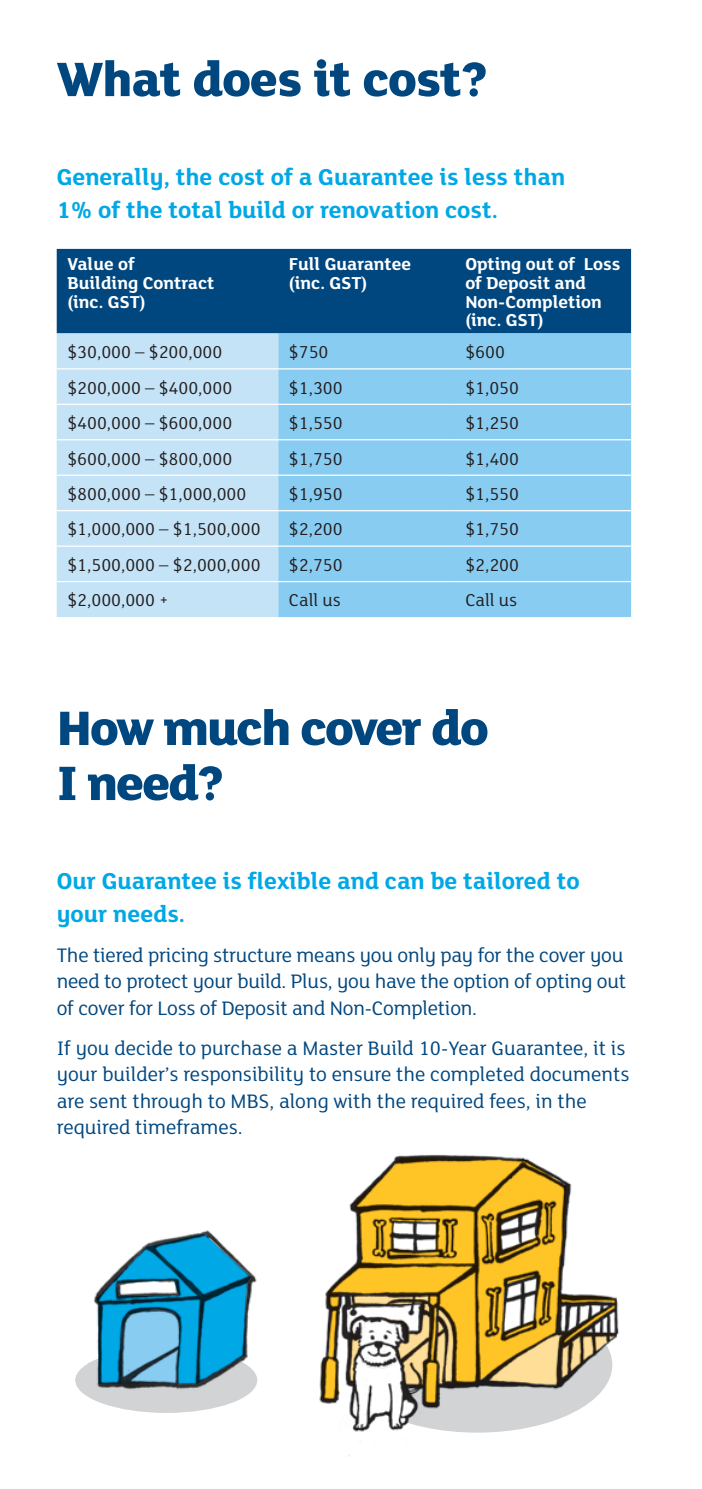
<style>
.page{position:relative;width:702px;height:1489px;background:#fff}
.page>*{position:absolute;margin:0;border:0;box-sizing:border-box;transform-origin:0 0}
.t1{font:800 52.5px/55px "FS Lola";letter-spacing:-.035em;color:#00477f}
.t2{font:700 25px/32.5px "FS Lola";color:#00a8e5}
.t3{font:21.25px/26.2px "FS Lola";letter-spacing:-.01em;color:#00477f}
.t4{font:18.75px "FS Lola";color:#231f20}
.t5{font:700 18.75px/18.8px "FS Lola";color:#fff}
</style>
<div class="page">
<div style="left:57px;top:249px;width:574px;height:84px;background:#00477f"></div>
<div style="left:57px;top:333px;width:221px;height:284px;background:#c4e3f7"></div>
<div style="left:278px;top:333px;width:353px;height:284px;background:#89ccf1"></div>
<hr style="left:57px;top:368px;width:221px;height:1px;background:#fff">
<hr style="left:278px;top:368px;width:176px;height:1px;background:#fff">
<hr style="left:454px;top:368px;width:177px;height:1px;background:#fff">
<hr style="left:57px;top:403px;width:221px;height:2px;background:#fff">
<hr style="left:278px;top:403px;width:176px;height:2px;background:#fff">
<hr style="left:454px;top:403px;width:177px;height:2px;background:#fff">
<hr style="left:57px;top:439px;width:221px;height:1px;background:#fff">
<hr style="left:278px;top:439px;width:176px;height:1px;background:#fff">
<hr style="left:454px;top:439px;width:177px;height:1px;background:#fff">
<hr style="left:57px;top:474px;width:221px;height:2px;background:#fff">
<hr style="left:278px;top:474px;width:176px;height:2px;background:#fff">
<hr style="left:454px;top:474px;width:177px;height:2px;background:#fff">
<hr style="left:57px;top:510px;width:221px;height:1px;background:#fff">
<hr style="left:278px;top:510px;width:176px;height:1px;background:#fff">
<hr style="left:454px;top:510px;width:177px;height:1px;background:#fff">
<hr style="left:57px;top:545px;width:221px;height:1px;background:#fff">
<hr style="left:278px;top:545px;width:176px;height:1px;background:#fff">
<hr style="left:454px;top:545px;width:177px;height:1px;background:#fff">
<hr style="left:57px;top:581px;width:221px;height:1px;background:#fff">
<hr style="left:278px;top:581px;width:176px;height:1px;background:#fff">
<hr style="left:454px;top:581px;width:177px;height:1px;background:#fff">
<img style="left:75px;top:1230px;width:183px;height:183px">
<img style="left:319px;top:1154px;width:300px;height:302px">
<h1 class="t1" style="left:57px;top:49px;width:433px">What does it cost?</h1>
<p class="t2" style="left:57px;top:160px;width:510px">Generally, the cost of a Guarantee is less than<br>1% of the total build or renovation cost.</p>
<p class="t5" style="left:67px;top:253px;width:148px">Value of<br>Building Contract (inc. GST)</p>
<p class="t5" style="left:289px;top:253px;width:124px">Full Guarantee (inc. GST)</p>
<p class="t5" style="left:465px;top:253px;width:156px">Opting out of Loss of Deposit and<br>Non-Completion (inc. GST)</p>
<p class="t4" style="left:67px;top:340px;width:156px">$30,000 – $200,000</p>
<p class="t4" style="left:289px;top:340px;width:41px">$750</p>
<p class="t4" style="left:465px;top:340px;width:41px">$600</p>
<p class="t4" style="left:67px;top:375px;width:166px">$200,000 – $400,000</p>
<p class="t4" style="left:289px;top:375px;width:55px">$1,300</p>
<p class="t4" style="left:465px;top:375px;width:55px">$1,050</p>
<p class="t4" style="left:67px;top:410px;width:166px">$400,000 – $600,000</p>
<p class="t4" style="left:289px;top:410px;width:55px">$1,550</p>
<p class="t4" style="left:465px;top:410px;width:55px">$1,250</p>
<p class="t4" style="left:67px;top:446px;width:166px">$600,000 – $800,000</p>
<p class="t4" style="left:289px;top:446px;width:55px">$1,750</p>
<p class="t4" style="left:465px;top:446px;width:55px">$1,400</p>
<p class="t4" style="left:67px;top:481px;width:180px">$800,000 – $1,000,000</p>
<p class="t4" style="left:289px;top:481px;width:55px">$1,950</p>
<p class="t4" style="left:465px;top:481px;width:55px">$1,550</p>
<p class="t4" style="left:67px;top:517px;width:195px">$1,000,000 – $1,500,000</p>
<p class="t4" style="left:289px;top:517px;width:55px">$2,200</p>
<p class="t4" style="left:465px;top:517px;width:55px">$1,750</p>
<p class="t4" style="left:67px;top:552px;width:195px">$1,500,000 – $2,000,000</p>
<p class="t4" style="left:289px;top:552px;width:55px">$2,750</p>
<p class="t4" style="left:465px;top:552px;width:55px">$2,200</p>
<p class="t4" style="left:67px;top:588px;width:103px">$2,000,000 +</p>
<p class="t4" style="left:289px;top:588px;width:53px">Call us</p>
<p class="t4" style="left:465px;top:588px;width:53px">Call us</p>
<h1 class="t1" style="left:57px;top:697px;width:433px">How much cover do<br>I need?</h1>
<p class="t2" style="left:57px;top:863px;width:524px">Our Guarantee is flexible and can be tailored to your needs.</p>
<p class="t3" style="left:57px;top:941px;width:571px">The tiered pricing structure means you only pay for the cover you need to protect your build. Plus, you have the option of opting out of cover for Loss of Deposit and Non-Completion.</p>
<p class="t3" style="left:57px;top:1034px;width:574px">If you decide to purchase a Master Build 10-Year Guarantee, it is your builder’s responsibility to ensure the completed documents are sent through to MBS, along with the required fees, in the required timeframes.</p>
</div>
